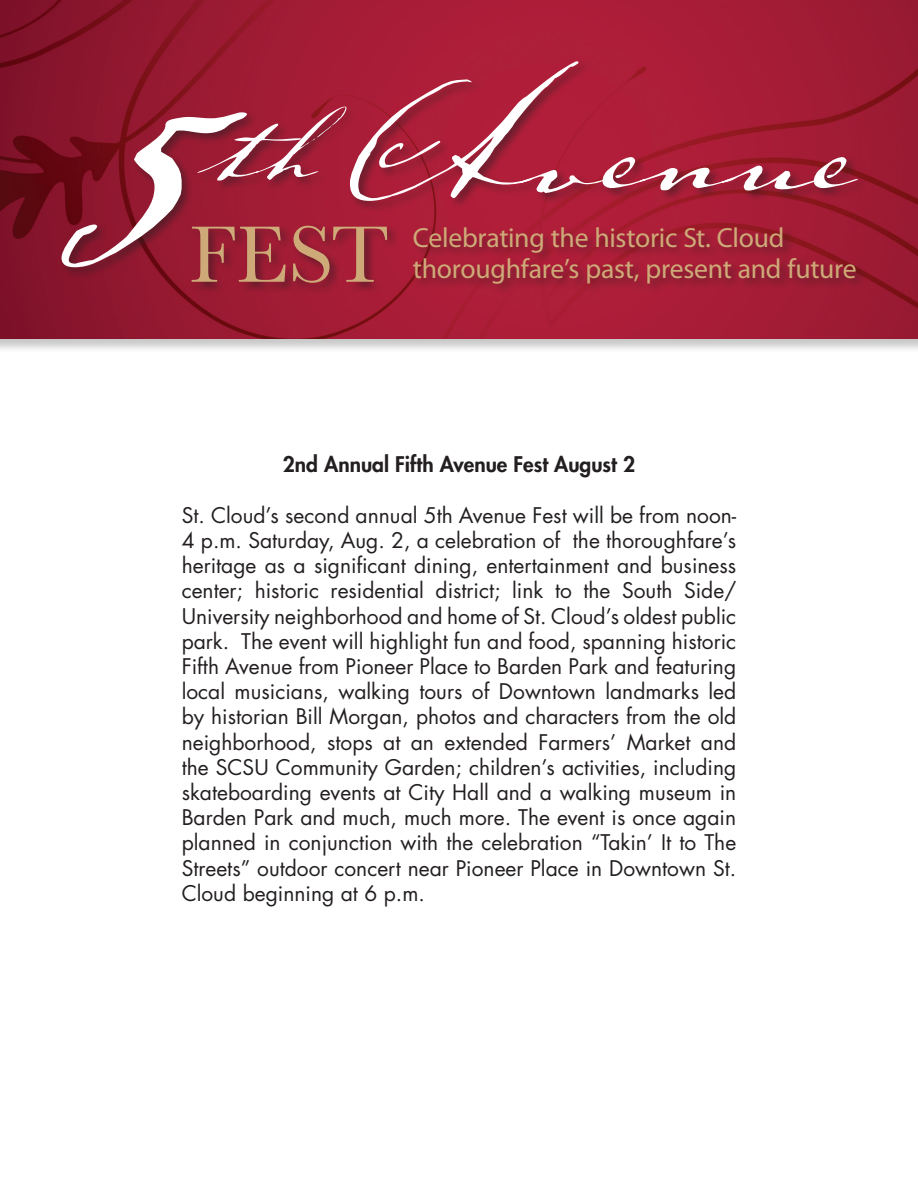
<style>
.page{position:relative;width:918px;height:1188px;background:#fff}
.page>*{position:absolute;margin:0;border:0;box-sizing:border-box;transform-origin:0 0}
.t1{font:83.1px "Baskerville";color:#ceaa78}
.t2{font:27.75px "Myriad Pro";letter-spacing:-.01em;color:#ceaa78}
.t3{font:21px/25.2px "Futura";color:#231f20;text-align:justify}
.t4{font:800 21px "Futura";color:#231f20}
</style>
<div class="page">
<div style="left:0;top:0;width:918px;height:354px;background:#231f20;opacity:.25"></div>
<img style="left:0;top:0;width:918px;height:339px">
<div style="left:411px;top:224px;width:457px;height:72px;background:#231f20;opacity:.5"></div>
<div style="left:59px;top:59px;width:810px;height:221px;background:#231f20;opacity:.5"></div>
<svg style="left:62px;top:61px;width:796px;height:206px;background:#a62c42"></svg>
<div style="left:189px;top:223px;width:211px;height:72px;background:#231f20;opacity:.5"></div>
<p class="t1" style="left:189px;top:206px;width:201px">FEST</p>
<p class="t2" style="left:413px;top:220px;width:373px">Celebrating the historic St. Cloud</p>
<p class="t2" style="left:413px;top:251px;width:445px">thoroughfare’s past, present and future</p>
<p class="t4" style="left:283px;top:451px;width:354px">2nd Annual Fifth Avenue Fest August 2</p>
<p class="t3" style="left:182px;top:502px;width:556px">St. Cloud’s second annual 5th Avenue Fest will be from noon-4 p.m. Saturday, Aug. 2, a celebration of the thoroughfare’s heritage as a significant dining, entertainment and business center; historic residential district; link to the South Side/ University neighborhood and home of St. Cloud’s oldest public park. The event will highlight fun and food, spanning historic Fifth Avenue from Pioneer Place to Barden Park and featuring local musicians, walking tours of Downtown landmarks led by historian Bill Morgan, photos and characters from the old neighborhood, stops at an extended Farmers’ Market and the SCSU Community Garden; children’s activities, including skateboarding events at City Hall and a walking museum in Barden Park and much, much more. The event is once again planned in conjunction with the celebration “Takin’ It to The Streets” outdoor concert near Pioneer Place in Downtown St.<br>Cloud beginning at 6 p.m.</p>
</div>
